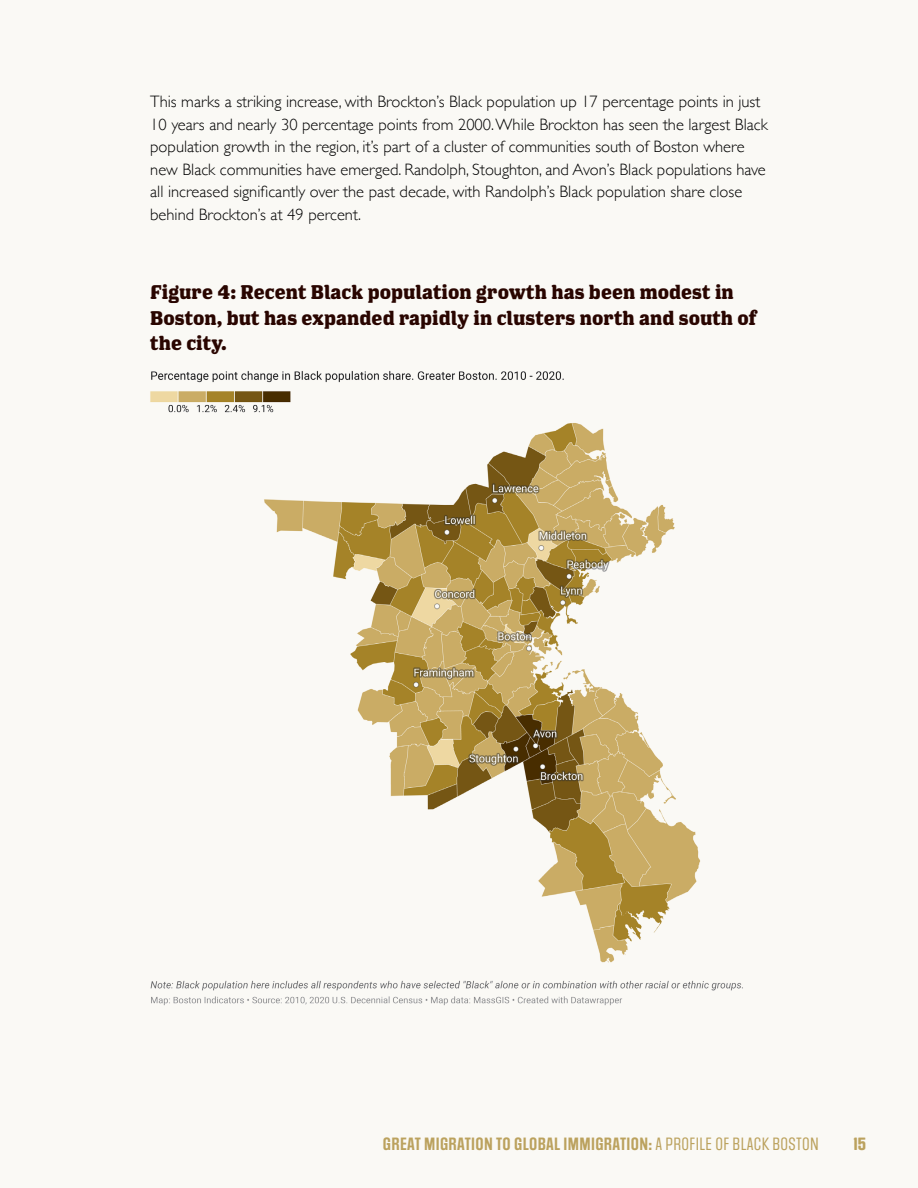
<style>
.page{position:relative;width:918px;height:1188px;background:#faf9f5}
.page>*{position:absolute;margin:0;border:0;box-sizing:border-box;transform-origin:0 0}
.Graph_Title{font:700 19.5px/25.5px "Los Feliz OT";color:#290500}
.t1{font:300 16.5px/22.5px "Gill Sans";color:#000}
.t2{font:600 15px "Social Gothic";letter-spacing:.025em;color:#a58328}
.t3{font:15px "Social Gothic Soft";color:#a58328}
.s1{font-weight:400}
</style>
<div class="page">
<img style="left:150px;top:370px;width:593px;height:636px">
<p class="t1" style="left:150px;top:90px;width:619px">This marks a striking increase, with Brockton’s Black population up 17 percentage points in just 10 years and nearly 30 percentage points from 2000. While Brockton has seen the largest Black population growth in the region, it’s part of a cluster of communities south of Boston where new Black communities have emerged. Randolph, Stoughton, and Avon’s Black populations have all increased significantly over the past decade, with Randolph’s Black population share close behind Brockton’s at 49 percent.</p>
<p class="Graph_Title" style="left:150px;top:279px;width:608px">Figure 4: Recent Black population growth has been modest in<br>Boston, but has expanded rapidly in clusters north and south of the city.</p>
<p class="t2" style="left:383px;top:1134px;width:438px">GREAT MIGRATION TO GLOBAL IMMIGRATION: <span class="s1">A PROFILE OF BLACK BOSTON</span></p>
<p class="t3" style="left:854px;top:1135px;width:14px">15</p>
</div>
